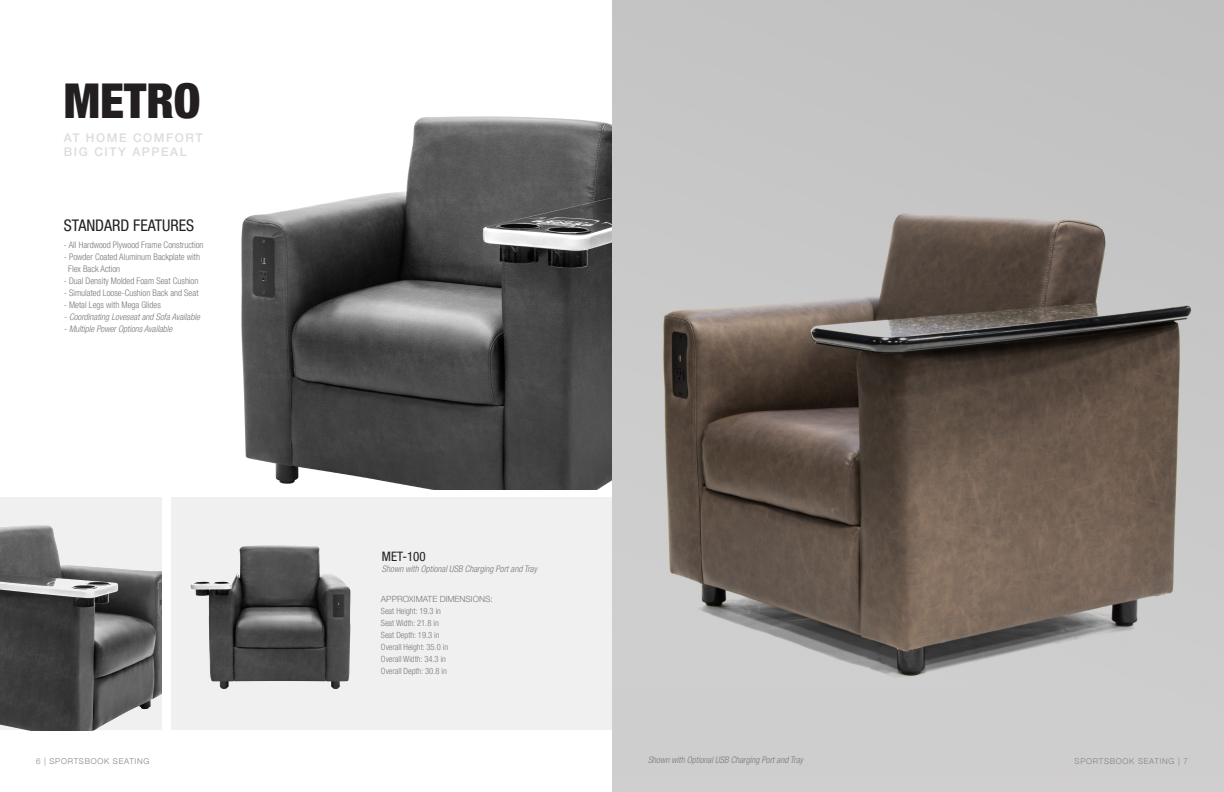
<style>
.page{position:relative;width:1224px;height:792px;background:#fff}
.page>*{position:absolute;margin:0;border:0;box-sizing:border-box;transform-origin:0 0}
.t1{font:900 condensed 48px "Helvetica Neue LT Pro";color:#231f20}
.t2{font:condensed 16px "Helvetica Neue LT Pro";color:#231f20}
.t3{font:condensed 13px "Helvetica Neue LT Pro";color:#231f20}
.t4{font:500 12px "Helvetica Neue LT Pro";letter-spacing:.13em;color:#dcdcdc}
.t5{font:300 condensed 9px/12px "Helvetica Neue LT Pro";color:#76787b}
.t6{font:italic 300 condensed 9px "Helvetica Neue LT Pro";color:#76787b}
.t7{font:300 condensed 8.5px/12px "Helvetica Neue LT Pro";color:#76787b}
.t8{font:300 8.5px "Helvetica Neue LT Pro";color:#76787b}
.t9{font:300 8px "Helvetica Neue";letter-spacing:.09em;color:#808285}
</style>
<div class="page">
<div style="left:171px;top:497px;width:441px;height:233px;background:#f0f0f0"></div>
<img style="left:190px;top:545px;width:161px;height:144px">
<img style="left:241px;top:116px;width:371px;height:373px">
<img style="left:0;top:497px;width:162px;height:233px">
<div style="left:612px;top:0;width:612px;height:792px;background:#d0cece"></div>
<img style="left:612px;top:0;width:612px;height:678px">
<p class="t1" style="left:64px;top:72px;width:138px">METRO</p>
<p class="t4" style="left:64px;top:131px;width:140px">AT HOME COMFORT</p>
<p class="t4" style="left:64px;top:145px;width:124px">BIG CITY APPEAL</p>
<p class="t2" style="left:64px;top:216px;width:132px">STANDARD FEATURES</p>
<p class="t5" style="left:64px;top:238px;width:141px">- All Hardwood Plywood Frame Construction</p>
<p class="t5" style="left:68px;top:250px;width:133px;text-indent:-4px">- Powder Coated Aluminum Backplate with<br>Flex Back Action</p>
<p class="t5" style="left:64px;top:274px;width:136px">- Dual Density Molded Foam Seat Cushion</p>
<p class="t5" style="left:64px;top:286px;width:136px">- Simulated Loose-Cushion Back and Seat</p>
<p class="t5" style="left:64px;top:298px;width:99px">- Metal Legs with Mega Glides</p>
<p class="t6" style="left:64px;top:311px;width:137px">- Coordinating Loveseat and Sofa Available</p>
<p class="t6" style="left:64px;top:323px;width:110px">- Multiple Power Options Available</p>
<p class="t3" style="left:382px;top:549px;width:45px">MET-100</p>
<p class="t6" style="left:382px;top:564px;width:157px">Shown with Optional USB Charging Port and Tray</p>
<p class="t8" style="left:381px;top:594px;width:113px">APPROXIMATE DIMENSIONS:</p>
<p class="t7" style="left:381px;top:605px;width:69px">Seat Height: 19.3 in<br>Seat Width: 21.8 in<br>Seat Depth: 19.3 in<br>Overall Height: 35.0 in<br>Overall Width: 34.3 in<br>Overall Depth: 30.8 in</p>
<p class="t9" style="left:36px;top:754px;width:115px">6 | SPORTSBOOK SEATING</p>
<p class="t6" style="left:648px;top:755px;width:157px">Shown with Optional USB Charging Port and Tray</p>
<p class="t9" style="left:1075px;top:754px;width:115px">SPORTSBOOK SEATING | 7</p>
</div>
